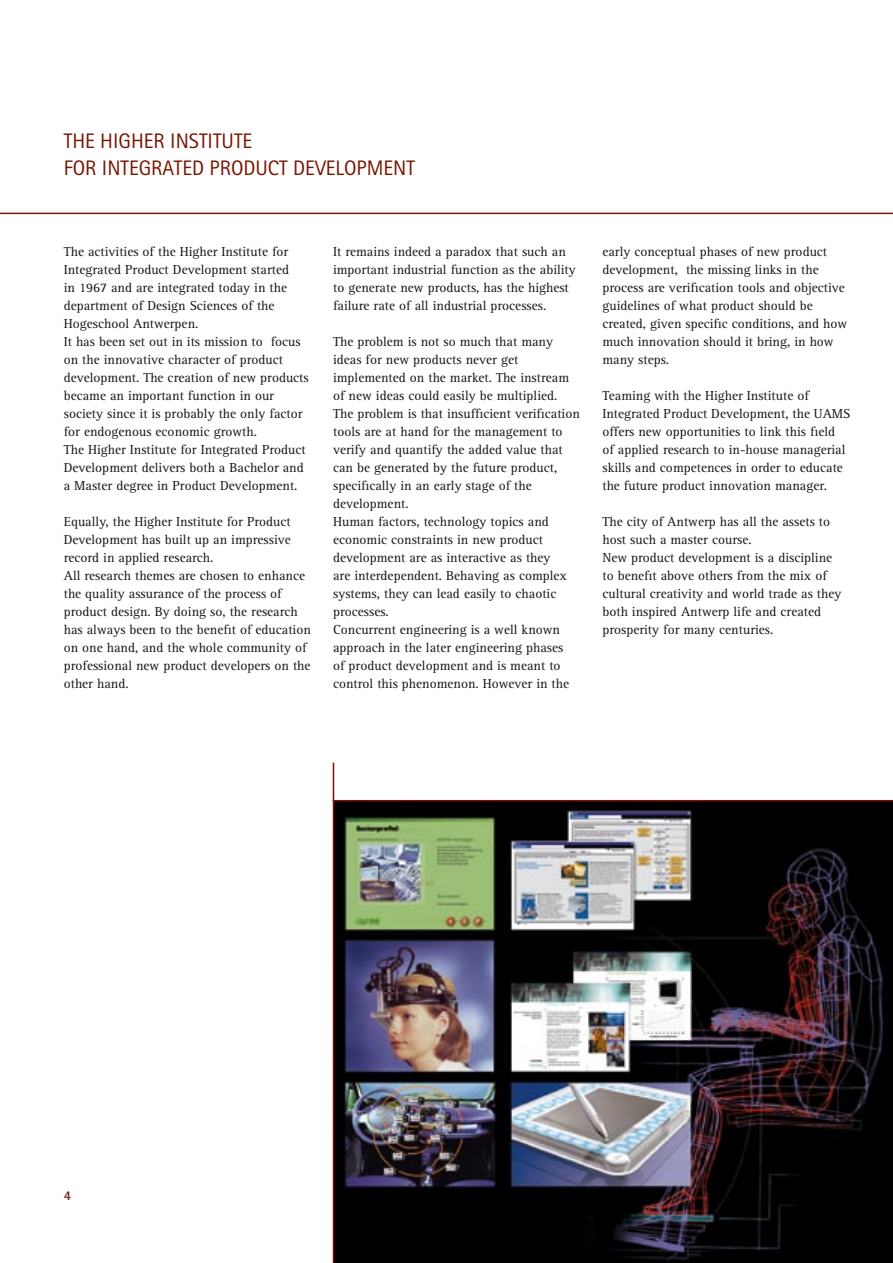
<style>
.page{position:relative;width:893px;height:1263px;background:#fff}
.page>*{position:absolute;margin:0;border:0;box-sizing:border-box;transform-origin:0 0}
.body_titel{font:21px "Rotis Sans Serif";color:#771400}
.body_titel-2{font:13.5px/18px "Rotis Serif";color:#151518}
.body_tussentitel{font:700 13.5px "Rotis Sans Serif";color:#771400}
</style>
<div class="page">
<img style="left:334px;top:801px;width:559px;height:462px">
<hr style="left:0;top:213px;width:893px;height:1px;background:#771400">
<hr style="left:333px;top:763px;width:1px;height:500px;background:#771400">
<hr style="left:333px;top:800px;width:560px;height:1px;background:#771400">
<p class="body_titel" style="left:64px;top:128px;width:190px">THE HIGHER INSTITUTE</p>
<p class="body_titel" style="left:64px;top:155px;width:353px">FOR INTEGRATED PRODUCT DEVELOPMENT</p>
<p class="body_titel-2" style="left:64px;top:243px;width:227px">The activities of the Higher Institute for Integrated Product Development started in 1967 and are integrated today in the department of Design Sciences of the Hogeschool Antwerpen.</p>
<p class="body_titel-2" style="left:64px;top:333px;width:247px">It has been set out in its mission to focus on the innovative character of product development. The creation of new products became an important function in our society since it is probably the only factor for endogenous economic growth.</p>
<p class="body_titel-2" style="left:64px;top:441px;width:244px">The Higher Institute for Integrated Product<br>Development delivers both a Bachelor and a Master degree in Product Development.</p>
<p class="body_titel-2" style="left:64px;top:513px;width:229px;text-align:justify">Equally, the Higher Institute for Product Development has built up an impressive record in applied research.</p>
<p class="body_titel-2" style="left:64px;top:567px;width:249px">All research themes are chosen to enhance the quality assurance of the process of product design. By doing so, the research has always been to the benefit of education on one hand, and the whole community of professional new product developers on the other hand.</p>
<p class="body_titel-2" style="left:333px;top:243px;width:244px">It remains indeed a paradox that such an important industrial function as the ability to generate new products, has the highest failure rate of all industrial processes.</p>
<p class="body_titel-2" style="left:333px;top:333px;width:248px">The problem is not so much that many ideas for new products never get implemented on the market. The instream of new ideas could easily be multiplied.<br>The problem is that insufficient verification tools are at hand for the management to verify and quantify the added value that can be generated by the future product, specifically in an early stage of the development.</p>
<p class="body_titel-2" style="left:333px;top:513px;width:235px">Human factors, technology topics and economic constraints in new product development are as interactive as they are interdependent. Behaving as complex systems, they can lead easily to chaotic processes.</p>
<p class="body_titel-2" style="left:333px;top:621px;width:238px">Concurrent engineering is a well known approach in the later engineering phases of product development and is meant to control this phenomenon. However in the</p>
<p class="body_titel-2" style="left:602px;top:243px;width:246px">early conceptual phases of new product development, the missing links in the process are verification tools and objective guidelines of what product should be created, given specific conditions, and how much innovation should it bring, in how many steps.</p>
<p class="body_titel-2" style="left:602px;top:387px;width:250px">Teaming with the Higher Institute of Integrated Product Development, the UAMS offers new opportunities to link this field<br>of applied research to in-house managerial skills and competences in order to educate the future product innovation manager.</p>
<p class="body_titel-2" style="left:602px;top:513px;width:229px">The city of Antwerp has all the assets to host such a master course.</p>
<p class="body_titel-2" style="left:602px;top:549px;width:241px">New product development is a discipline to benefit above others from the mix of cultural creativity and world trade as they both inspired Antwerp life and created prosperity for many centuries.</p>
<p class="body_tussentitel" style="left:64px;top:1187px;width:9px">4</p>
</div>
